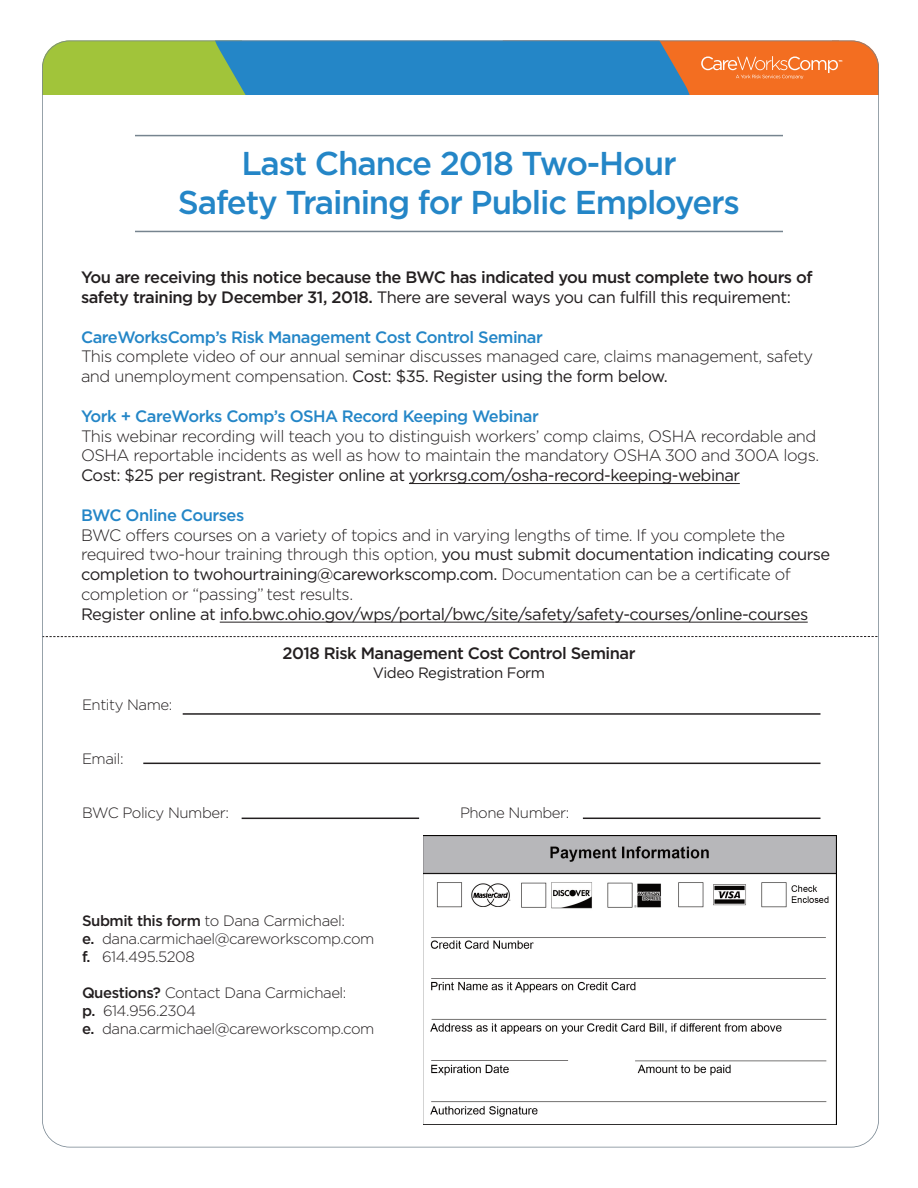
<style>
.page{position:relative;width:918px;height:1188px;background:#fff}
.page>*{position:absolute;margin:0;border:0;box-sizing:border-box;transform-origin:0 0}
.t1{font:500 33px/39px "Gotham";letter-spacing:-.035em;color:#2486c7;text-align:center}
.t2{font:300 16.5px/19.8px "Gotham";letter-spacing:-.03em;color:#231f20}
.t3{font:500 16.5px/19.8px "Gotham";letter-spacing:-.03em;color:#231f20}
.t4{font:16.5px "Gotham";letter-spacing:-.03em;color:#231f20}
.t5{font:500 16.5px "Gotham";letter-spacing:-.03em;color:#2486c7}
.t6{font:300 15px/18px "Gotham";letter-spacing:-.03em;color:#231f20}
.t7{font:15px "Gotham";letter-spacing:-.03em;color:#231f20}
.s1{font-weight:400}
.s2{font-weight:500}
</style>
<div class="page">
<hr style="left:409px;top:483px;width:331px;height:1px;background:#231f20">
<hr style="left:220px;top:622px;width:588px;height:1px;background:#231f20">
<svg style="left:842px;top:40px;width:37px;height:31px"></svg>
<div style="left:832px;top:71px;width:47px;height:23px;background:#f36e21"></div>
<svg style="left:42px;top:40px;width:800px;height:54px;background:#6d9289"></svg>
<hr style="left:135px;top:135px;width:648px;height:1px;background:#76848f">
<hr style="left:135px;top:231px;width:648px;height:1px;background:#76848f">
<img style="left:423px;top:835px;width:413px;height:290px">
<svg style="left:45px;top:636px;width:831px;height:1px"></svg>
<hr style="left:183px;top:713px;width:637px;height:2px;background:#231f20">
<hr style="left:143px;top:763px;width:677px;height:1px;background:#231f20">
<hr style="left:242px;top:818px;width:177px;height:1px;background:#231f20">
<hr style="left:583px;top:818px;width:237px;height:1px;background:#231f20">
<h1 class="t1" style="left:178px;top:147px;width:564px">Last Chance 2018 Two-Hour<br>Safety Training for Public Employers</h1>
<p class="t3" style="left:81px;top:269px;width:733px">You are receiving this notice because the BWC has indicated you must complete two hours of safety training by December 31, 2018. <span class="s1">There are several ways you can fulfill this requirement:</span></p>
<p class="t5" style="left:81px;top:331px;width:464px">CareWorksComp’s Risk Management Cost Control Seminar</p>
<p class="t2" style="left:81px;top:348px;width:734px">This complete video of our annual seminar discusses managed care, claims management, safety and unemployment compensation. <span class="s1">Cost: $35. Register using the form below.</span></p>
<p class="t5" style="left:81px;top:410px;width:459px">York + CareWorks Comp’s OSHA Record Keeping Webinar</p>
<p class="t2" style="left:81px;top:427px;width:740px">This webinar recording will teach you to distinguish workers’ comp claims, OSHA recordable and<br>OSHA reportable incidents as well as how to maintain the mandatory OSHA 300 and 300A logs.</p>
<p class="t4" style="left:81px;top:470px;width:661px">Cost: $25 per registrant. Register online at yorkrsg.com/osha-record-keeping-webinar</p>
<p class="t5" style="left:81px;top:509px;width:165px">BWC Online Courses</p>
<p class="t2" style="left:81px;top:526px;width:751px">BWC offers courses on a variety of topics and in varying lengths of time. If you complete the required two-hour training through this option, <span class="s1">you must submit documentation indicating course completion to twohourtraining@careworkscomp.com.</span> Documentation can be a certificate of completion or “passing” test results.</p>
<p class="t4" style="left:81px;top:608px;width:729px">Register online at info.bwc.ohio.gov/wps/portal/bwc/site/safety/safety-courses/online-courses</p>
<p class="t3" style="left:282px;top:645px;width:355px">2018 Risk Management Cost Control Seminar</p>
<p class="t7" style="left:373px;top:667px;width:174px">Video Registration Form</p>
<p class="t6" style="left:82px;top:697px;width:92px">Entity Name:</p>
<p class="t6" style="left:82px;top:751px;width:43px">Email:</p>
<p class="t6" style="left:82px;top:805px;width:148px">BWC Policy Number:</p>
<p class="t6" style="left:460px;top:805px;width:111px">Phone Number:</p>
<p class="t6" style="left:82px;top:913px;width:294px"><span class="s2">Submit this form</span> to Dana Carmichael:<br><span class="s2">e.</span> dana.carmichael@careworkscomp.com <span class="s2">f.</span> 614.495.5208</p>
<p class="t6" style="left:82px;top:985px;width:294px"><span class="s2">Questions?</span> Contact Dana Carmichael:<br><span class="s2">p.</span> 614.956.2304<br><span class="s2">e.</span> dana.carmichael@careworkscomp.com</p>
</div>
